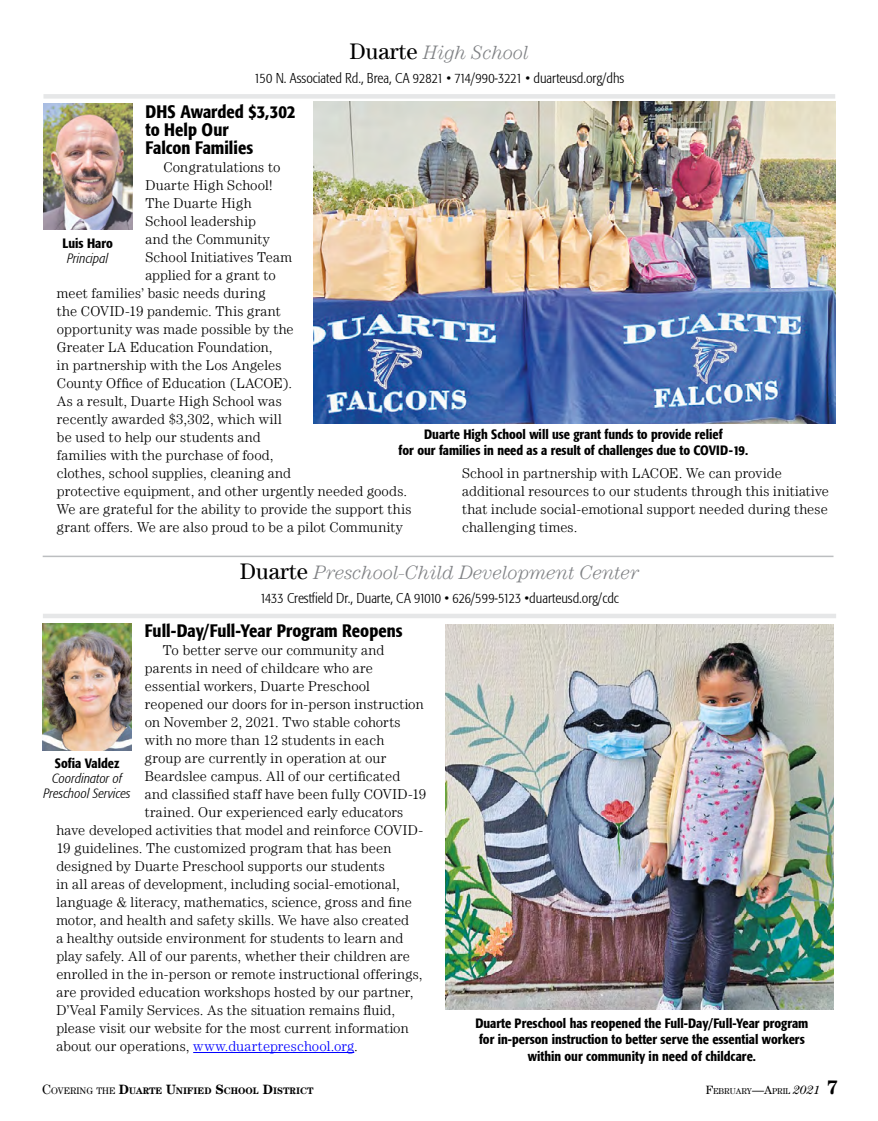
<style>
.page{position:relative;width:878px;height:1121px;background:#fff}
.page>*{position:absolute;margin:0;border:0;box-sizing:border-box;transform-origin:0 0}
.t1{font:italic 300 19.5px "Century LT";letter-spacing:-.005em;color:#808285}
.t2{font:500 condensed 18px/18px "Formata";color:#000}
.t3{font:300 14.25px/18px "Century LT";letter-spacing:.01em;color:#000}
.t4{font:300 condensed 14.25px "Formata";color:#000}
.t5{font:300 14.25px "Century LT";letter-spacing:.01em;color:#00f}
.t6{font:300 14.25px "Century LT";letter-spacing:.03em;color:#000}
.t7{font:500 condensed 13.5px/16.5px "Formata";color:#000;text-align:center}
.t8{font:italic 300 condensed 13.5px/15px "Formata";letter-spacing:.005em;color:#000;text-align:center}
.t9{font:700 9.45px "Century LT";color:#000}
.t10{font:8.4px "Century LT";color:#000}
.s1{font-weight:400;font-style:normal;font-size:22.5px;color:#000}
.s2{color:#000}
.s3{font-weight:400;font-size:13.5px}
.s4{font-weight:400}
.s5{font-size:13.5px}
.s6{font-size:12px}
.s7{font-style:italic;font-size:12px}
.s8{font-weight:700;font-size:19.5px}
</style>
<div class="page">
<img style="left:43px;top:104px;width:89px;height:126px">
<div style="left:43px;top:94px;width:792px;height:5px;background:#e6e7e8"></div>
<img style="left:313px;top:101px;width:522px;height:323px">
<hr style="left:43px;top:555px;width:790px;height:2px;background:#bcbec0">
<hr style="left:193px;top:1052px;width:161px;height:1px;background:#00f">
<img style="left:43px;top:624px;width:88px;height:126px">
<div style="left:43px;top:613px;width:793px;height:5px;background:#e6e7e8"></div>
<img style="left:445px;top:624px;width:388px;height:386px">
<h1 class="t1" style="left:349px;top:42px;width:181px"><span class="s1">Duarte</span> High School</h1>
<p class="t4" style="left:254px;top:70px;width:371px">150 N. Associated Rd., Brea, CA 92821 • 714/990-3221 • duarteusd.org/dhs</p>
<p class="t2" style="left:145px;top:102px;width:152px">DHS Awarded $3,302 to Help Our<br>Falcon Families</p>
<p class="t3" style="left:163px;top:157px;width:119px">Congratulations to</p>
<p class="t3" style="left:145px;top:175px;width:128px">Duarte High School!</p>
<p class="t6" style="left:145px;top:194px;width:108px">The Duarte High</p>
<p class="t3" style="left:145px;top:211px;width:112px">School leadership</p>
<p class="t3" style="left:145px;top:229px;width:126px">and the Community</p>
<p class="t3" style="left:145px;top:247px;width:148px">School Initiatives Team</p>
<p class="t3" style="left:145px;top:265px;width:132px">applied for a grant to</p>
<p class="t3" style="left:57px;top:283px;width:210px">meet families’ basic needs during</p>
<p class="t3" style="left:57px;top:301px;width:225px">the COVID-19 pandemic. This grant</p>
<p class="t3" style="left:57px;top:319px;width:238px">opportunity was made possible by the</p>
<p class="t3" style="left:57px;top:337px;width:217px">Greater LA Education Foundation,</p>
<p class="t3" style="left:57px;top:355px;width:226px">in partnership with the Los Angeles</p>
<p class="t3" style="left:57px;top:373px;width:237px">County Office of Education (LACOE).</p>
<p class="t3" style="left:57px;top:391px;width:226px">As a result, Duarte High School was</p>
<p class="t3" style="left:57px;top:409px;width:226px">recently awarded $3,302, which will</p>
<p class="t3" style="left:57px;top:427px;width:205px">be used to help our students and</p>
<p class="t3" style="left:57px;top:445px;width:218px">families with the purchase of food,</p>
<p class="t3" style="left:57px;top:463px;width:236px">clothes, school supplies, cleaning and</p>
<p class="t3" style="left:57px;top:481px;width:351px">protective equipment, and other urgently needed goods.</p>
<p class="t3" style="left:57px;top:499px;width:356px">We are grateful for the ability to provide the support this</p>
<p class="t3" style="left:57px;top:517px;width:347px">grant offers. We are also proud to be a pilot Community</p>
<p class="t7" style="left:63px;top:235px;width:52px">Luis Haro</p>
<p class="t8" style="left:67px;top:251px;width:42px">Principal</p>
<p class="t7" style="left:398px;top:426px;width:351px">Duarte High School will use grant funds to provide relief<br>for our families in need as a result of challenges due to COVID-19.</p>
<p class="t3" style="left:462px;top:464px;width:368px">School in partnership with LACOE. We can provide additional resources to our students through this initiative that include social-emotional support needed during these challenging times.</p>
<h1 class="t1" style="left:240px;top:561px;width:400px"><span class="s1">Duarte</span> Preschool-Child Development Center</h1>
<p class="t4" style="left:260px;top:589px;width:360px">1433 Crestfield Dr., Duarte, CA 91010 • 626/599-5123 •duarteusd.org/cdc</p>
<p class="t2" style="left:145px;top:621px;width:259px">Full-Day/Full-Year Program Reopens</p>
<p class="t3" style="left:163px;top:641px;width:223px">To better serve our community and</p>
<p class="t3" style="left:145px;top:659px;width:229px">parents in need of childcare who are</p>
<p class="t3" style="left:145px;top:677px;width:226px">essential workers, Duarte Preschool</p>
<p class="t3" style="left:145px;top:695px;width:280px">reopened our doors for in-person instruction</p>
<p class="t3" style="left:145px;top:713px;width:257px">on November 2, 2021. Two stable cohorts</p>
<p class="t3" style="left:145px;top:731px;width:241px">with no more than 12 students in each</p>
<p class="t3" style="left:145px;top:749px;width:243px">group are currently in operation at our</p>
<p class="t3" style="left:145px;top:767px;width:257px">Beardslee campus. All of our certificated</p>
<p class="t3" style="left:145px;top:785px;width:283px">and classified staff have been fully COVID-19</p>
<p class="t3" style="left:145px;top:803px;width:260px">trained. Our experienced early educators</p>
<p class="t3" style="left:56px;top:821px;width:368px">have developed activities that model and reinforce COVID-</p>
<p class="t3" style="left:56px;top:839px;width:336px">19 guidelines. The customized program that has been</p>
<p class="t3" style="left:56px;top:857px;width:330px">designed by Duarte Preschool supports our students</p>
<p class="t3" style="left:56px;top:875px;width:345px">in all areas of development, including social-emotional,</p>
<p class="t3" style="left:56px;top:893px;width:357px">language &amp; literacy, mathematics, science, gross and fine</p>
<p class="t3" style="left:56px;top:911px;width:354px">motor, and health and safety skills. We have also created</p>
<p class="t3" style="left:56px;top:929px;width:348px">a healthy outside environment for students to learn and</p>
<p class="t3" style="left:56px;top:947px;width:355px">play safely. All of our parents, whether their children are</p>
<p class="t3" style="left:56px;top:965px;width:368px">enrolled in the in-person or remote instructional offerings,</p>
<p class="t3" style="left:56px;top:983px;width:358px">are provided education workshops hosted by our partner,</p>
<p class="t3" style="left:56px;top:1001px;width:340px">D’Veal Family Services. As the situation remains fluid,</p>
<p class="t3" style="left:56px;top:1019px;width:354px">please visit our website for the most current information</p>
<p class="t5" style="left:56px;top:1038px;width:303px"><span class="s2">about our operations,</span> www.duartepreschool.org<span class="s2">.</span></p>
<p class="t7" style="left:55px;top:755px;width:66px">Sofia Valdez</p>
<p class="t8" style="left:43px;top:771px;width:89px">Coordinator of<br>Preschool Services</p>
<p class="t7" style="left:475px;top:1014px;width:334px">Duarte Preschool has reopened the Full-Day/Full-Year program for in-person instruction to better serve the essential workers within our community in need of childcare.</p>
<p class="t9" style="left:42px;top:1085px;width:273px"><span class="s3">C</span><span class="s4">OVERING THE</span> <span class="s5">D</span>UARTE <span class="s5">U</span>NIFIED <span class="s5">S</span>CHOOL <span class="s5">D</span>ISTRICT</p>
<p class="t10" style="left:705px;top:1086px;width:134px"><span class="s6">F</span>EBRUARY<span class="s6">—A</span>PRIL <span class="s7">2021</span> <span class="s8">7</span></p>
</div>
